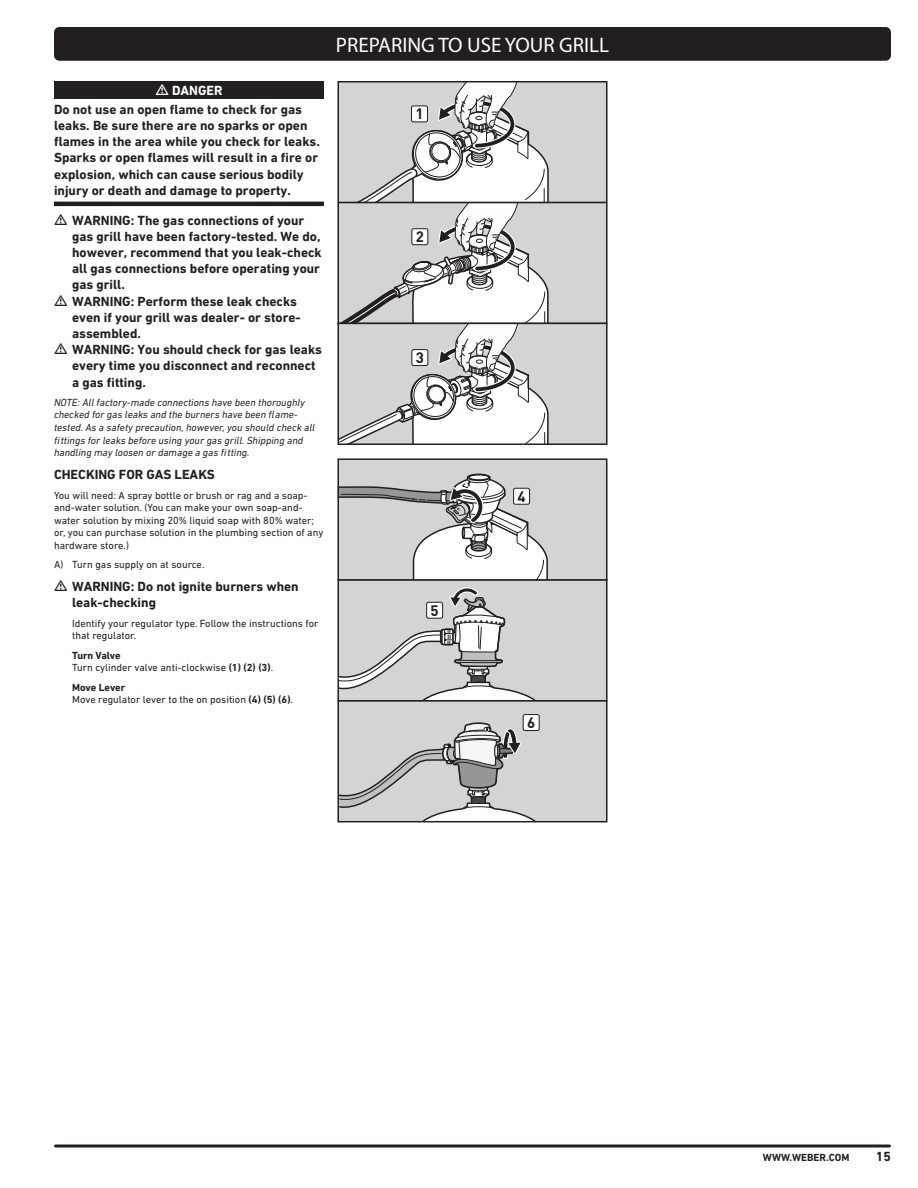
<style>
.page{position:relative;width:918px;height:1188px;background:#fff}
.page>*{position:absolute;margin:0;border:0;box-sizing:border-box;transform-origin:0 0}
.t1{font:21px "Myriad Pro";color:#fff}
.t2{font:700 15px "DIN Pro";color:#241f1f}
.t3{font:700 13.5px/16.2px "DIN Next LT Pro";color:#241f1f}
.t4{font:700 13.5px "DIN Next LT Pro";color:#fff}
.t5{font:10.5px/12.6px "DIN Next LT Pro";color:#241f1f}
.t6{font:italic 10.5px/12.6px "DIN Next LT Pro";color:#241f1f}
.t7{font:700 10.5px "DIN Next LT Pro";color:#241f1f}
.s1{font-weight:700}
</style>
<div class="page">
<div style="left:54px;top:27px;width:837px;height:34px;background:#241f1f;border-radius:5px"></div>
<svg style="left:56px;top:1144px;width:834px;height:4px;background:#5a5656"></svg>
<div style="left:54px;top:81px;width:270px;height:18px;background:#241f1f"></div>
<hr style="left:54px;top:202px;width:270px;height:4px;background:#241f1f">
<div style="left:338px;top:82px;width:269px;height:121px;background:#d5d4d5"></div>
<div style="left:337px;top:81px;width:270px;height:122px;border:2px solid #241f1f"></div>
<div style="left:338px;top:203px;width:269px;height:120px;background:#d5d4d5"></div>
<svg style="left:549px;top:322px;width:59px;height:260px;background:#cfcecf"></svg>
<div style="left:338px;top:580px;width:269px;height:121px;background:#d5d4d5"></div>
<div style="left:338px;top:701px;width:269px;height:121px;background:#d5d4d5"></div>
<div style="left:337px;top:700px;width:270px;height:122px;border:2px solid #241f1f"></div>
<svg style="left:337px;top:82px;width:212px;height:740px"></svg>
<p class="t4" style="left:172px;top:83px;width:52px">DANGER</p>
<p class="t3" style="left:54px;top:101px;width:267px">Do not use an open flame to check for gas leaks. Be sure there are no sparks or open flames in the area while you check for leaks.<br>Sparks or open flames will result in a fire or explosion, which can cause serious bodily injury or death and damage to property.</p>
<p class="t3" style="left:72px;top:212px;width:251px">WARNING: The gas connections of your gas grill have been factory-tested. We do, however, recommend that you leak-check all gas connections before operating your gas grill.<br>WARNING: Perform these leak checks even if your grill was dealer- or store&shy;assembled.<br>WARNING: You should check for gas leaks every time you disconnect and reconnect a gas fitting.</p>
<p class="t6" style="left:54px;top:396px;width:263px">NOTE: All factory-made connections have been thoroughly checked for gas leaks and the burners have been flame&shy;tested. As a safety precaution, however, you should check all fittings for leaks before using your gas grill. Shipping and handling may loosen or damage a gas fitting.</p>
<p class="t3" style="left:54px;top:467px;width:162px">CHECKING FOR GAS LEAKS</p>
<p class="t5" style="left:54px;top:489px;width:271px">You will need: A spray bottle or brush or rag and a soap&shy;and-water solution. (You can make your own soap-and&shy;water solution by mixing 20% liquid soap with 80% water; or, you can purchase solution in the plumbing section of any hardware store.)</p>
<p class="t5" style="left:54px;top:558px;width:152px">A) Turn gas supply on at source.</p>
<p class="t3" style="left:72px;top:579px;width:228px">WARNING: Do not ignite burners when leak-checking</p>
<p class="t5" style="left:72px;top:617px;width:248px">Identify your regulator type. Follow the instructions for that regulator.</p>
<p class="t5" style="left:72px;top:649px;width:203px"><span class="s1">Turn Valve<br></span>Turn cylinder valve anti-clockwise <span class="s1">(1) (2) (3)</span>.</p>
<p class="t5" style="left:72px;top:681px;width:223px"><span class="s1">Move Lever<br></span>Move regulator lever to the on position <span class="s1">(4) (5) (6)</span>.</p>
<h1 class="t1" style="left:336px;top:32px;width:275px">PREPARING TO USE YOUR GRILL</h1>
<p class="t2" style="left:415px;top:101px;width:10px">1</p>
<p class="t2" style="left:416px;top:224px;width:10px">2</p>
<p class="t2" style="left:416px;top:345px;width:10px">3</p>
<p class="t2" style="left:431px;top:598px;width:10px">5</p>
<p class="t2" style="left:518px;top:484px;width:10px">4</p>
<p class="t2" style="left:527px;top:710px;width:10px">6</p>
<p class="t7" style="left:763px;top:1151px;width:88px">WWW.WEBER.COM</p>
<p class="t3" style="left:876px;top:1148px;width:17px">15</p>
</div>
